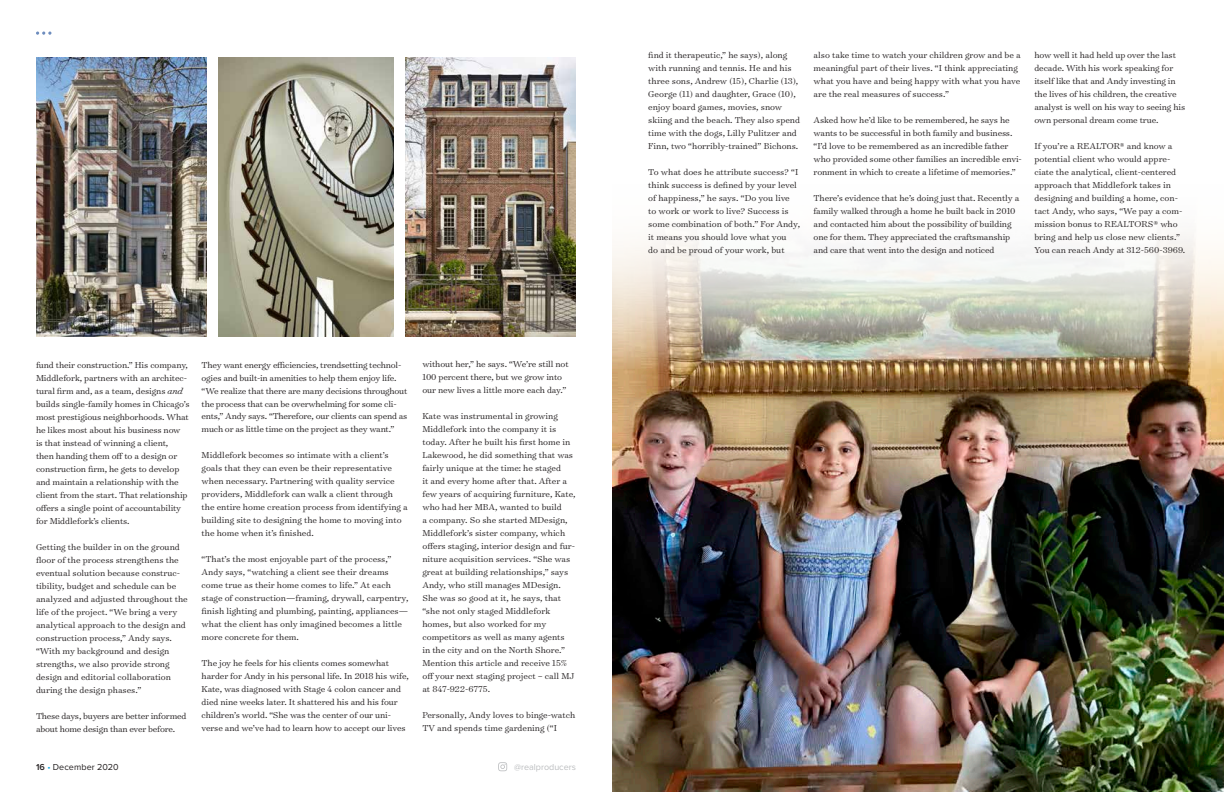
<style>
.page{position:relative;width:1224px;height:792px;background:#fff}
.page>*{position:absolute;margin:0;border:0;box-sizing:border-box;transform-origin:0 0}
.t1{font:300 9.8px/13px "Surveyor Text";letter-spacing:-.01em;color:#231f20}
.t2{font:9px "Proxima Nova";letter-spacing:.01em;color:#231f20}
.t3{font:9px "Proxima Nova";color:#bcbec0}
.s1{font-style:italic}
.s2{font-weight:600}
.s3{color:#19a8e0}
</style>
<div class="page">
<svg style="left:498px;top:762px;width:9px;height:9px"></svg>
<img style="left:612px;top:369px;width:612px;height:423px">
<img style="left:612px;top:234px;width:612px;height:135px">
<img style="left:406px;top:58px;width:170px;height:279px">
<img style="left:36px;top:58px;width:170px;height:279px">
<img style="left:218px;top:58px;width:176px;height:279px">
<svg style="left:36px;top:32px;width:15px;height:3px"></svg>
<p class="t1" style="left:36px;top:358px;width:155px">fund their construction.” His company, Middlefork, partners with an architec&shy;tural firm and, as a team, designs <span class="s1">and </span>builds single-family homes in Chicago’s most prestigious neighborhoods. What he likes most about his business now is that instead of winning a client,<br>then handing them off to a design or construction firm, he gets to develop and maintain a relationship with the client from the start. That relationship offers a single point of accountability for Middlefork’s clients.</p>
<p class="t1" style="left:36px;top:540px;width:153px">Getting the builder in on the ground floor of the process strengthens the eventual solution because construc&shy;tibility, budget and schedule can be analyzed and adjusted throughout the life of the project. “We bring a very analytical approach to the design and construction process,” Andy says. “With my background and design strengths, we also provide strong design and editorial collaboration during the design phases.”</p>
<p class="t1" style="left:36px;top:709px;width:152px">These days, buyers are better informed about home design than ever before.</p>
<p class="t1" style="left:202px;top:358px;width:207px">They want energy efficiencies, trendsetting technol&shy;ogies and built-in amenities to help them enjoy life. “We realize that there are many decisions throughout the process that can be overwhelming for some cli&shy;ents,” Andy says. “Therefore, our clients can spend as much or as little time on the project as they want.”</p>
<p class="t1" style="left:202px;top:449px;width:208px">Middlefork becomes so intimate with a client’s goals that they can even be their representative when necessary. Partnering with quality service providers, Middlefork can walk a client through the entire home creation process from identifying a building site to designing the home to moving into the home when it’s finished.</p>
<p class="t1" style="left:202px;top:553px;width:208px">“That’s the most enjoyable part of the process,” Andy says, “watching a client see their dreams come true as their home comes to life.” At each stage of construction—framing, drywall, carpentry, finish lighting and plumbing, painting, appliances— what the client has only imagined becomes a little more concrete for them.</p>
<p class="t1" style="left:202px;top:657px;width:209px">The joy he feels for his clients comes somewhat harder for Andy in his personal life. In 2018 his wife, Kate, was diagnosed with Stage 4 colon cancer and died nine weeks later. It shattered his and his four children’s world. “She was the center of our uni&shy;verse and we’ve had to learn how to accept our lives</p>
<p class="t1" style="left:422px;top:358px;width:148px">without her,” he says. “We’re still not<br>100 percent there, but we grow into our new lives a little more each day.”</p>
<p class="t1" style="left:422px;top:410px;width:155px">Kate was instrumental in growing Middlefork into the company it is today. After he built his first home in Lakewood, he did something that was fairly unique at the time: he staged<br>it and every home after that. After a few years of acquiring furniture, Kate, who had her MBA, wanted to build<br>a company. So she started MDesign, Middlefork’s sister company, which offers staging, interior design and fur&shy;niture acquisition services. “She was great at building relationships,” says Andy, who still manages MDesign.<br>She was so good at it, he says, that “she not only staged Middlefork homes, but also worked for my competitors as well as many agents<br>in the city and on the North Shore.” Mention this article and receive 15% off your next staging project – call MJ at 847-922-6775.</p>
<p class="t1" style="left:422px;top:708px;width:154px">Personally, Andy loves to binge-watch<br>TV and spends time gardening (“I</p>
<p class="t2" style="left:36px;top:762px;width:84px"><span class="s2">16</span> <span class="s3">•</span> December 2020</p>
<p class="t3" style="left:514px;top:762px;width:63px">@realproducers</p>
<p class="t1" style="left:648px;top:48px;width:153px">find it therapeutic,” he says), along with running and tennis. He and his three sons, Andrew (15), Charlie (13), George (11) and daughter, Grace (10), enjoy board games, movies, snow skiing and the beach. They also spend time with the dogs, Lilly Pulitzer and Finn, two “horribly-trained” Bichons.</p>
<p class="t1" style="left:648px;top:165px;width:153px">To what does he attribute success? “I think success is defined by your level of happiness,” he says. “Do you live to work or work to live? Success is some combination of both.” For Andy, it means you should love what you<br>do and be proud of your work, but</p>
<p class="t1" style="left:814px;top:48px;width:209px">also take time to watch your children grow and be a meaningful part of their lives. “I think appreciating what you have and being happy with what you have are the real measures of success.”</p>
<p class="t1" style="left:814px;top:113px;width:210px">Asked how he’d like to be remembered, he says he wants to be successful in both family and business. “I’d love to be remembered as an incredible father who provided some other families an incredible envi&shy;ronment in which to create a lifetime of memories.”</p>
<p class="t1" style="left:814px;top:191px;width:207px">There’s evidence that he’s doing just that. Recently a family walked through a home he built back in 2010 and contacted him about the possibility of building one for them. They appreciated the craftsmanship and care that went into the design and noticed</p>
<p class="t1" style="left:1034px;top:48px;width:152px">how well it had held up over the last decade. With his work speaking for itself like that and Andy investing in the lives of his children, the creative analyst is well on his way to seeing his own personal dream come true.</p>
<p class="t1" style="left:1034px;top:139px;width:152px">If you’re a REALTOR® and know a potential client who would appre&shy;ciate the analytical, client-centered approach that Middlefork takes in designing and building a home, con&shy;tact Andy, who says, “We pay a com&shy;mission bonus to REALTORS® who bring and help us close new clients.” You can reach Andy at 312-560-3969.</p>
</div>
